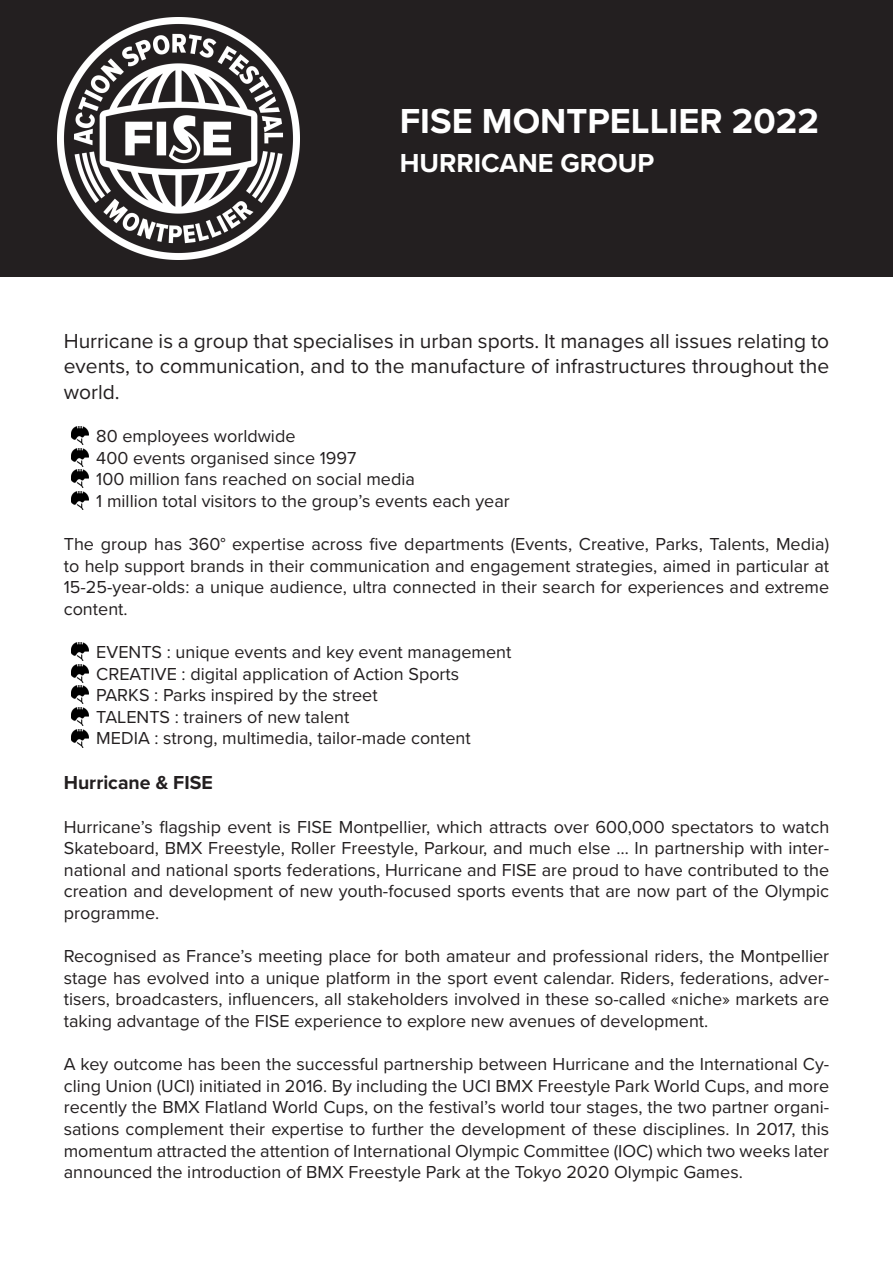
<style>
.page{position:relative;width:893px;height:1263px;background:#fff}
.page>*{position:absolute;margin:0;border:0;box-sizing:border-box;transform-origin:0 0}
.t1{font:700 36px "Proxima Nova";color:#fff}
.t2{font:700 27px "Proxima Nova";color:#fff}
.Texte{font:21px/25.2px "Proxima Nova";color:#231f20;text-align:justify}
.Texte-2{font:700 19.5px "Proxima Nova";color:#231f20}
.Texte-3{font:18px/21.6px "Proxima Nova";color:#231f20;text-align:justify}
</style>
<div class="page">
<div style="left:0;top:0;width:893px;height:276px;background:#231f20"></div>
<img style="left:57px;top:17px;width:243px;height:242px">
<img style="left:71px;top:426px;width:18px;height:18px">
<img style="left:71px;top:448px;width:18px;height:18px">
<img style="left:71px;top:470px;width:18px;height:18px">
<img style="left:71px;top:492px;width:18px;height:17px">
<img style="left:71px;top:642px;width:18px;height:18px">
<img style="left:71px;top:664px;width:18px;height:18px">
<img style="left:71px;top:686px;width:18px;height:18px">
<img style="left:71px;top:708px;width:18px;height:17px">
<img style="left:71px;top:729px;width:18px;height:18px">
<h1 class="t1" style="left:400px;top:94px;width:421px">FISE MONTPELLIER 2022</h1>
<h2 class="t2" style="left:400px;top:143px;width:256px">HURRICANE GROUP</h2>
<p class="Texte" style="left:64px;top:328px;width:767px">Hurricane is a group that specialises in urban sports. It manages all issues relating to events, to communication, and to the manufacture of infrastructures throughout the world.</p>
<p class="Texte-3" style="left:96px;top:424px;width:201px">80 employees worldwide</p>
<p class="Texte-3" style="left:96px;top:446px;width:262px">400 events organised since 1997</p>
<p class="Texte-3" style="left:96px;top:467px;width:320px">100 million fans reached on social media</p>
<p class="Texte-3" style="left:96px;top:489px;width:415px">1 million total visitors to the group’s events each year</p>
<p class="Texte-3" style="left:64px;top:532px;width:767px">The group has 360° expertise across five departments (Events, Creative, Parks, Talents, Media) to help support brands in their communication and engagement strategies, aimed in particular at 15-25-year-olds: a unique audience, ultra connected in their search for experiences and extreme content.</p>
<p class="Texte-3" style="left:96px;top:640px;width:417px">EVENTS : unique events and key event management</p>
<p class="Texte-3" style="left:96px;top:662px;width:364px">CREATIVE : digital application of Action Sports</p>
<p class="Texte-3" style="left:96px;top:683px;width:283px">PARKS : Parks inspired by the street</p>
<p class="Texte-3" style="left:96px;top:705px;width:255px">TALENTS : trainers of new talent</p>
<p class="Texte-3" style="left:96px;top:727px;width:376px">MEDIA : strong, multimedia, tailor-made content</p>
<p class="Texte-2" style="left:64px;top:768px;width:151px">Hurricane &amp; FISE</p>
<p class="Texte-3" style="left:64px;top:815px;width:767px">Hurricane’s flagship event is FISE Montpellier, which attracts over 600,000 spectators to watch Skateboard, BMX Freestyle, Roller Freestyle, Parkour, and much else … In partnership with inter&shy;national and national sports federations, Hurricane and FISE are proud to have contributed to the creation and development of new youth-focused sports events that are now part of the Olympic programme.</p>
<p class="Texte-3" style="left:64px;top:944px;width:767px">Recognised as France’s meeting place for both amateur and professional riders, the Montpellier stage has evolved into a unique platform in the sport event calendar. Riders, federations, adver&shy;tisers, broadcasters, influencers, all stakeholders involved in these so-called «niche» markets are taking advantage of the FISE experience to explore new avenues of development.</p>
<p class="Texte-3" style="left:64px;top:1052px;width:767px">A key outcome has been the successful partnership between Hurricane and the International Cy&shy;cling Union (UCI) initiated in 2016. By including the UCI BMX Freestyle Park World Cups, and more recently the BMX Flatland World Cups, on the festival’s world tour stages, the two partner organi&shy;sations complement their expertise to further the development of these disciplines. In 2017, this momentum attracted the attention of International Olympic Committee (IOC) which two weeks later announced the introduction of BMX Freestyle Park at the Tokyo 2020 Olympic Games.</p>
</div>
